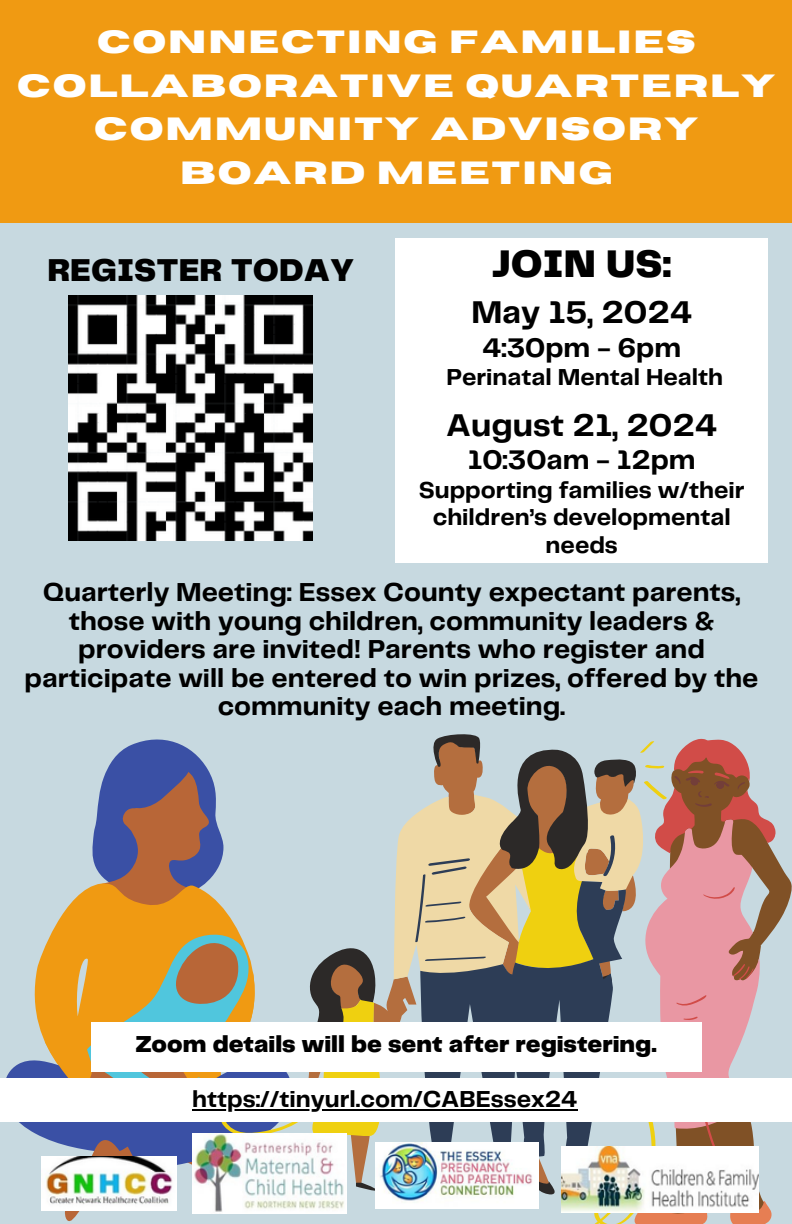
<style>
.page{position:relative;width:792px;height:1224px;background:#c7d9e0}
.page>*{position:absolute;margin:0;border:0;box-sizing:border-box;transform-origin:0 0}
.t1{font:900 40px "Telegraf";color:#000}
.t2{font:900 32.8px "Telegraf";color:#000}
.t3{font:700 32.6px "Telegraf";color:#000}
.t4{font:700 32px/43.6px "Horizon";letter-spacing:.06em;color:#fff;text-align:center}
.t5{font:700 28px "Telegraf";color:#000}
.t6{font:700 27px/28.4px "Telegraf";color:#000;text-align:center}
.t7{font:700 24px/27.6px "Telegraf";color:#000;text-align:center}
.t8{font:900 24px "Telegraf";color:#000}
</style>
<div class="page">
<div style="left:395px;top:238px;width:373px;height:324px;background:#fff"></div>
<svg style="left:758px;top:858px;width:34px;height:343px"></svg>
<svg style="left:667px;top:1201px;width:105px;height:23px"></svg>
<svg style="left:667px;top:739px;width:109px;height:417px"></svg>
<svg style="left:674px;top:776px;width:72px;height:31px;background:#8a4e2c"></svg>
<svg style="left:6px;top:739px;width:214px;height:482px"></svg>
<svg style="left:220px;top:741px;width:447px;height:483px"></svg>
<svg style="left:638px;top:795px;width:11px;height:191px"></svg>
<svg style="left:309px;top:734px;width:329px;height:467px"></svg>
<svg style="left:339px;top:834px;width:287px;height:341px"></svg>
<div style="left:0;top:0;width:792px;height:222px;background:#f09a12"></div>
<div style="left:0;top:1078px;width:792px;height:44px;background:#fff"></div>
<div style="left:91px;top:1023px;width:611px;height:49px;background:#fff"></div>
<img style="left:42px;top:1156px;width:135px;height:54px">
<img style="left:192px;top:1134px;width:155px;height:79px">
<img style="left:562px;top:1147px;width:196px;height:66px">
<img style="left:375px;top:1143px;width:164px;height:66px">
<img style="left:68px;top:296px;width:245px;height:244px">
<hr style="left:192px;top:1109px;width:386px;height:1px;background:#000">
<p class="t4" style="left:17px;top:21px;width:760px">CONNECTING FAMILIES<br>COLLABORATIVE QUARTERLY<br>COMMUNITY ADVISORY<br>BOARD MEETING</p>
<p class="t2" style="left:47px;top:256px;width:308px">REGISTER TODAY</p>
<h1 class="t1" style="left:492px;top:246px;width:181px">JOIN US:</h1>
<p class="t3" style="left:471px;top:299px;width:222px">May 15, 2024</p>
<p class="t5" style="left:482px;top:335px;width:200px">4:30pm - 6pm</p>
<p class="t7" style="left:446px;top:365px;width:278px">Perinatal Mental Health</p>
<p class="t3" style="left:446px;top:411px;width:273px">August 21, 2024</p>
<p class="t5" style="left:468px;top:448px;width:229px">10:30am - 12pm</p>
<p class="t7" style="left:419px;top:477px;width:328px">Supporting families w/their children’s developmental needs</p>
<p class="t6" style="left:25px;top:580px;width:735px">Quarterly Meeting: Essex County expectant parents, those with young children, community leaders &amp; providers are invited! Parents who register and participate will be entered to win prizes, offered by the community each meeting.</p>
<p class="t8" style="left:135px;top:1034px;width:523px">Zoom details will be sent after registering.</p>
<p class="t7" style="left:192px;top:1087px;width:387px">https://tinyurl.com/CABEssex24</p>
</div>
